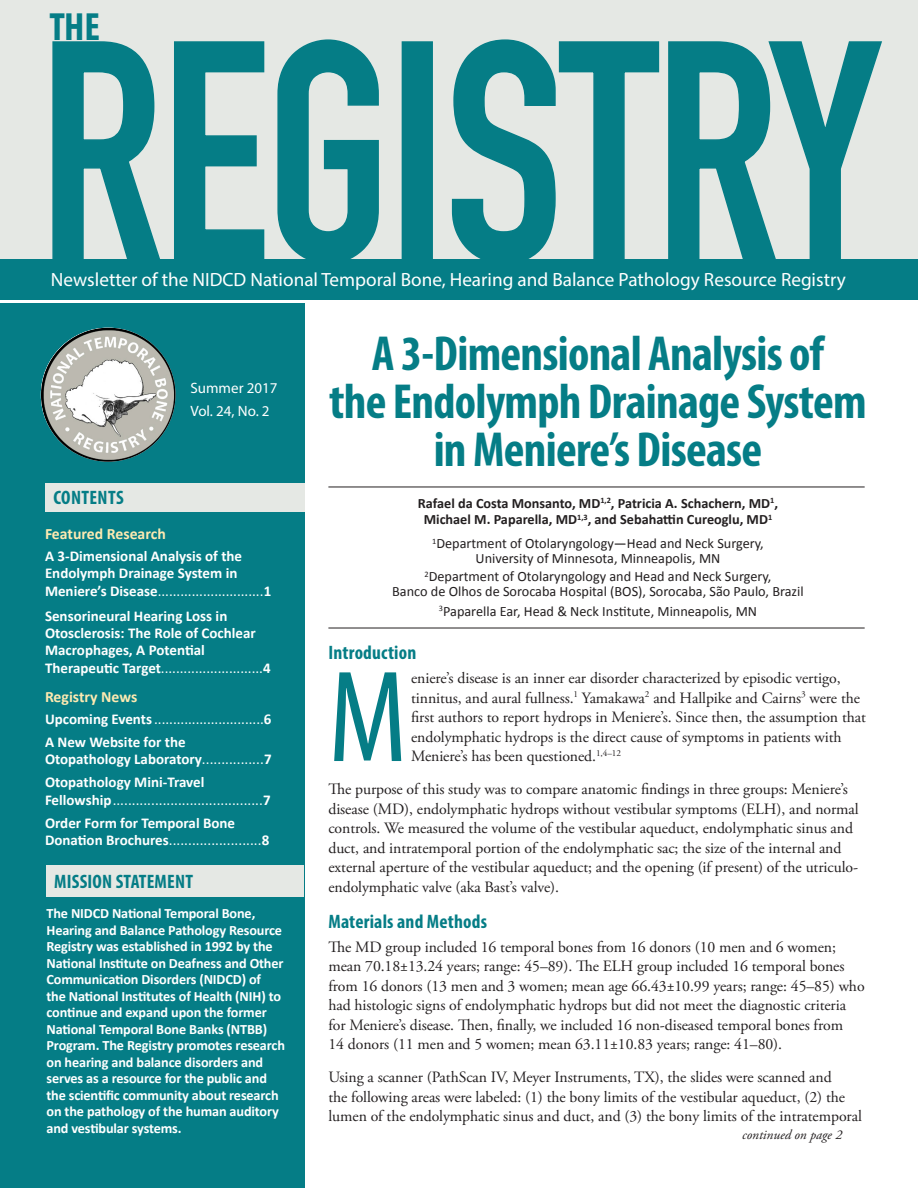
<style>
.page{position:relative;width:918px;height:1188px;background:#fff}
.page>*{position:absolute;margin:0;border:0;box-sizing:border-box;transform-origin:0 0}
.Text_with_Drop_Cap{font:condensed 131.55px "Myriad Pro";color:#057d86}
.Heads{font:700 condensed 49.5px/48px "Myriad Pro";letter-spacing:-.015em;color:#057d86;text-align:center}
.Heads-2{font:700 condensed 39.6px "Myriad Pro";color:#057d86}
.Subheads{font:700 condensed 19.5px "Myriad Pro";letter-spacing:.01em;color:#057d86}
.t1{font:19.2px "Myriad Pro";color:#fff}
.Text_with_space{font:15.75px/19.5px "Adobe Garamond Pro";letter-spacing:-.005em;color:#231f20}
.Text_with_Drop_Cap-2{font:15.75px/19.5px "Adobe Garamond Pro";letter-spacing:-.005em;color:#231f20}
.t2{font:700 15.75px "Calibri";color:#feeab1}
.t3{font:700 15px/17.2px "Calibri";color:#fff}
.t4{font:15px/17.2px "Calibri";color:#fff}
.t5{font:15px "Myriad Pro";color:#fff}
.t6{font:700 14.25px/16.5px "Calibri";letter-spacing:-.01em;color:#fff}
.Calibri_Bold_9_5_pt{font:14.25px/15px "Calibri";color:#231f20;text-align:center}
.Calibri_Bold_9_5_pt-2{font:700 14.25px/16.5px "Calibri";color:#231f20;text-align:center}
.Subheads-2{font:italic 13.5px "Adobe Garamond Pro";color:#231f20}
.s1{font-weight:400}
.s2{font-weight:700}
</style>
<div class="page">
<div style="left:0;top:0;width:918px;height:261px;background:#e5e8e4"></div>
<svg style="left:52px;top:41px;width:108px;height:218px"></svg>
<svg style="left:174px;top:41px;width:91px;height:218px"></svg>
<svg style="left:277px;top:39px;width:102px;height:220px"></svg>
<div style="left:402px;top:41px;width:31px;height:218px;background:#057d86"></div>
<svg style="left:451px;top:39px;width:209px;height:220px"></svg>
<svg style="left:668px;top:41px;width:214px;height:218px"></svg>
<div style="left:0;top:303px;width:304px;height:885px;background:#057d86"></div>
<img style="left:41px;top:328px;width:134px;height:134px;border-radius:67px">
<hr style="left:328px;top:487px;width:537px;height:1px;background:#231f20">
<hr style="left:328px;top:628px;width:537px;height:1px;background:#231f20">
<div style="left:45px;top:483px;width:259px;height:28px;background:#e5e8e4"></div>
<div style="left:46px;top:866px;width:258px;height:31px;background:#e5e8e4"></div>
<div style="left:0;top:259px;width:918px;height:41px;background:#057d86"></div>
<p class="Heads-2" style="left:50px;top:2px;width:52px">THE</p>
<p class="t1" style="left:51px;top:268px;width:796px">Newsletter of the NIDCD National Temporal Bone, Hearing and Balance Pathology Resource Registry</p>
<p class="Subheads" style="left:53px;top:485px;width:72px">CONTENTS</p>
<p class="t5" style="left:190px;top:379px;width:89px">Summer 2017</p>
<p class="t5" style="left:190px;top:402px;width:81px">Vol. 24, No. 2</p>
<p class="t2" style="left:45px;top:524px;width:122px">Featured Research</p>
<p class="t3" style="left:45px;top:547px;width:228px;line-height:17.7px">A 3-Dimensional Analysis of the<br>Endolymph Drainage System in<br>Meniere’s Disease<span class="s1">............................</span>1</p>
<p class="t3" style="left:45px;top:607px;width:227px">Sensorineural Hearing Loss in Otosclerosis: The Role of Cochlear Macrophages, A Potential Therapeutic Target<span class="s1">...........................</span>4</p>
<p class="t2" style="left:45px;top:687px;width:94px">Registry News</p>
<p class="t4" style="left:45px;top:710px;width:228px"><span class="s2">Upcoming Events</span>.............................<span class="s2">6</span></p>
<p class="t3" style="left:45px;top:733px;width:228px">A New Website for the<br>Otopathology Laboratory<span class="s1">................</span>7</p>
<p class="t4" style="left:45px;top:774px;width:227px"><span class="s2">Otopathology Mini-Travel<br>Fellowship</span>.......................................<span class="s2">7</span></p>
<p class="t3" style="left:45px;top:814px;width:226px">Order Form for Temporal Bone<br>Donation Brochures<span class="s1">........................</span>8</p>
<p class="Subheads" style="left:54px;top:870px;width:140px">MISSION STATEMENT</p>
<p class="t6" style="left:46px;top:905px;width:240px">The NIDCD National Temporal Bone, Hearing and Balance Pathology Resource Registry was established in 1992 by the National Institute on Deafness and Other Communication Disorders (NIDCD) of<br>the National Institutes of Health (NIH) to continue and expand upon the former National Temporal Bone Banks (NTBB)<br>Program. The Registry promotes research on hearing and balance disorders and serves as a resource for the public and the scientific community about research on the pathology of the human auditory and vestibular systems.</p>
<p class="Heads" style="left:329px;top:329px;width:539px">A 3-Dimensional Analysis of<br>the Endolymph Drainage System in Meniere’s Disease</p>
<p class="Calibri_Bold_9_5_pt-2" style="left:418px;top:495px;width:362px">Rafael da Costa Monsanto, MD<sup>1,2</sup>, Patricia A. Schachern, MD<sup>1</sup>,<br>Michael M. Paparella, MD<sup>1,3</sup>, and Sebahattin Cureoglu, MD<sup>1</sup></p>
<p class="Calibri_Bold_9_5_pt" style="left:432px;top:536px;width:333px"><sup>1</sup>Department of Otolaryngology—Head and Neck Surgery,<br>University of Minnesota, Minneapolis, MN</p>
<p class="Calibri_Bold_9_5_pt" style="left:392px;top:569px;width:413px"><sup>2</sup>Department of Otolaryngology and Head and Neck Surgery,<br>Banco de Olhos de Sorocaba Hospital (BOS), Sorocaba, São Paulo, Brazil</p>
<p class="Calibri_Bold_9_5_pt" style="left:439px;top:604px;width:320px"><sup>3</sup>Paparella Ear, Head &amp; Neck Institute, Minneapolis, MN</p>
<p class="Subheads" style="left:328px;top:640px;width:89px">Introduction</p>
<p class="Text_with_Drop_Cap" style="left:328px;top:638px;width:80px">M</p>
<p class="Text_with_Drop_Cap-2" style="left:411px;top:669px;width:456px">eniere’s disease is an inner ear disorder characterized by episodic vertigo, tinnitus, and aural fullness.<sup>1</sup> Yamakawa<sup>2</sup> and Hallpike and Cairns<sup>3</sup> were the first authors to report hydrops in Meniere’s. Since then, the assumption that endolymphatic hydrops is the direct cause of symptoms in patients with Meniere’s has been questioned.<sup>1,4–12</sup></p>
<p class="Text_with_space" style="left:328px;top:780px;width:532px">The purpose of this study was to compare anatomic findings in three groups: Meniere’s disease (MD), endolymphatic hydrops without vestibular symptoms (ELH), and normal controls. We measured the volume of the vestibular aqueduct, endolymphatic sinus and duct, and intratemporal portion of the endolymphatic sac; the size of the internal and external aperture of the vestibular aqueduct; and the opening (if present) of the utriculo&shy;endolymphatic valve (aka Bast’s valve).</p>
<p class="Subheads" style="left:328px;top:909px;width:160px">Materials and Methods</p>
<p class="Text_with_space" style="left:328px;top:937px;width:538px">The MD group included 16 temporal bones from 16 donors (10 men and 6 women; mean 70.18±13.24 years; range: 45–89). The ELH group included 16 temporal bones from 16 donors (13 men and 3 women; mean age 66.43±10.99 years; range: 45–85) who had histologic signs of endolymphatic hydrops but did not meet the diagnostic criteria for Meniere’s disease. Then, finally, we included 16 non-diseased temporal bones from<br>14 donors (11 men and 5 women; mean 63.11±10.83 years; range: 41–80).</p>
<p class="Text_with_space" style="left:328px;top:1068px;width:535px">Using a scanner (PathScan IV, Meyer Instruments, TX), the slides were scanned and<br>the following areas were labeled: (1) the bony limits of the vestibular aqueduct, (2) the lumen of the endolymphatic sinus and duct, and (3) the bony limits of the intratemporal</p>
<p class="Subheads-2" style="left:742px;top:1127px;width:101px">continued on page 2</p>
</div>
